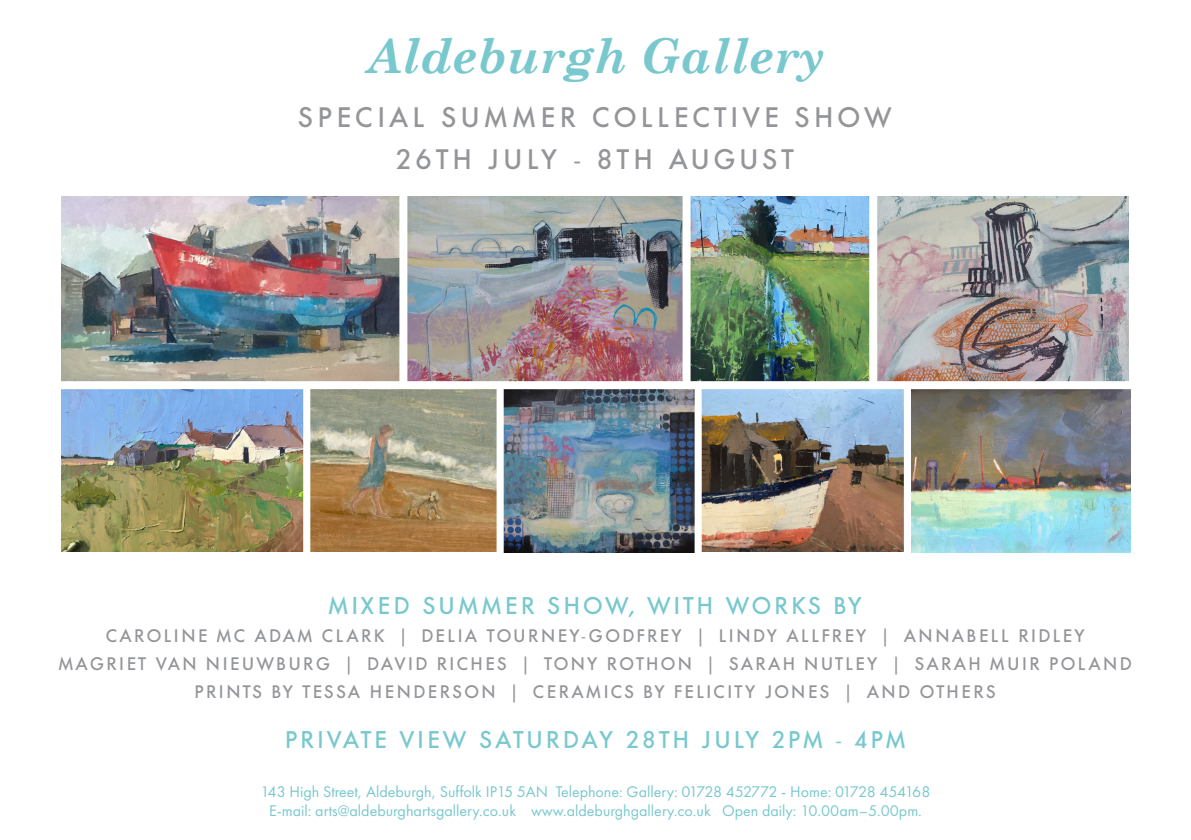
<style>
.page{position:relative;width:1191px;height:840px;background:#fff}
.page>*{position:absolute;margin:0;border:0;box-sizing:border-box;transform-origin:0 0}
.t1{font:italic 700 48px "Century Schoolbook";color:#78c8ce}
.t2{font:500 28px "Futura BQ";letter-spacing:.15em;color:#939598}
.t3{font:500 24px "Futura BQ";letter-spacing:.125em;color:#78c8ce}
.t4{font:500 18px "Futura BQ";letter-spacing:.125em;color:#939598}
.t5{font:16px "Futura PT";color:#78c8ce}
</style>
<div class="page">
<img style="left:504px;top:389px;width:626px;height:163px">
<img style="left:62px;top:196px;width:1066px;height:185px">
<img style="left:62px;top:389px;width:434px;height:162px">
<div style="left:399px;top:181px;width:8px;height:204px;background:#fff"></div>
<div style="left:682px;top:181px;width:8px;height:204px;background:#fff"></div>
<div style="left:869px;top:181px;width:8px;height:204px;background:#fff"></div>
<div style="left:694px;top:385px;width:7px;height:182px;background:#fff"></div>
<div style="left:904px;top:385px;width:7px;height:182px;background:#fff"></div>
<div style="left:303px;top:385px;width:7px;height:182px;background:#fff"></div>
<p class="t1" style="left:366px;top:26px;width:459px">Aldeburgh Gallery</p>
<p class="t2" style="left:298px;top:101px;width:595px">SPECIAL SUMMER COLLECTIVE SHOW</p>
<p class="t2" style="left:396px;top:143px;width:399px">26TH JULY - 8TH AUGUST</p>
<p class="t3" style="left:329px;top:591px;width:535px">MIXED SUMMER SHOW, WITH WORKS BY</p>
<p class="t4" style="left:106px;top:624px;width:980px">CAROLINE MC ADAM CLARK | DELIA TOURNEY-GODFREY | LINDY ALLFREY | ANNABELL RIDLEY</p>
<p class="t4" style="left:59px;top:652px;width:1075px">MAGRIET VAN NIEUWBURG | DAVID RICHES | TONY ROTHON | SARAH NUTLEY | SARAH MUIR POLAND</p>
<p class="t4" style="left:195px;top:680px;width:802px">PRINTS BY TESSA HENDERSON | CERAMICS BY FELICITY JONES | AND OTHERS</p>
<p class="t3" style="left:285px;top:725px;width:621px">PRIVATE VIEW SATURDAY 28TH JULY 2PM - 4PM</p>
<p class="t5" style="left:260px;top:781px;width:671px">143 High Street, Aldeburgh, Suffolk IP15 5AN Telephone: Gallery: 01728 452772 - Home: 01728 454168</p>
<p class="t5" style="left:269px;top:800px;width:654px">E-mail: arts@aldeburghartsgallery.co.uk www.aldeburghgallery.co.uk Open daily: 10.00am–5.00pm.</p>
</div>
